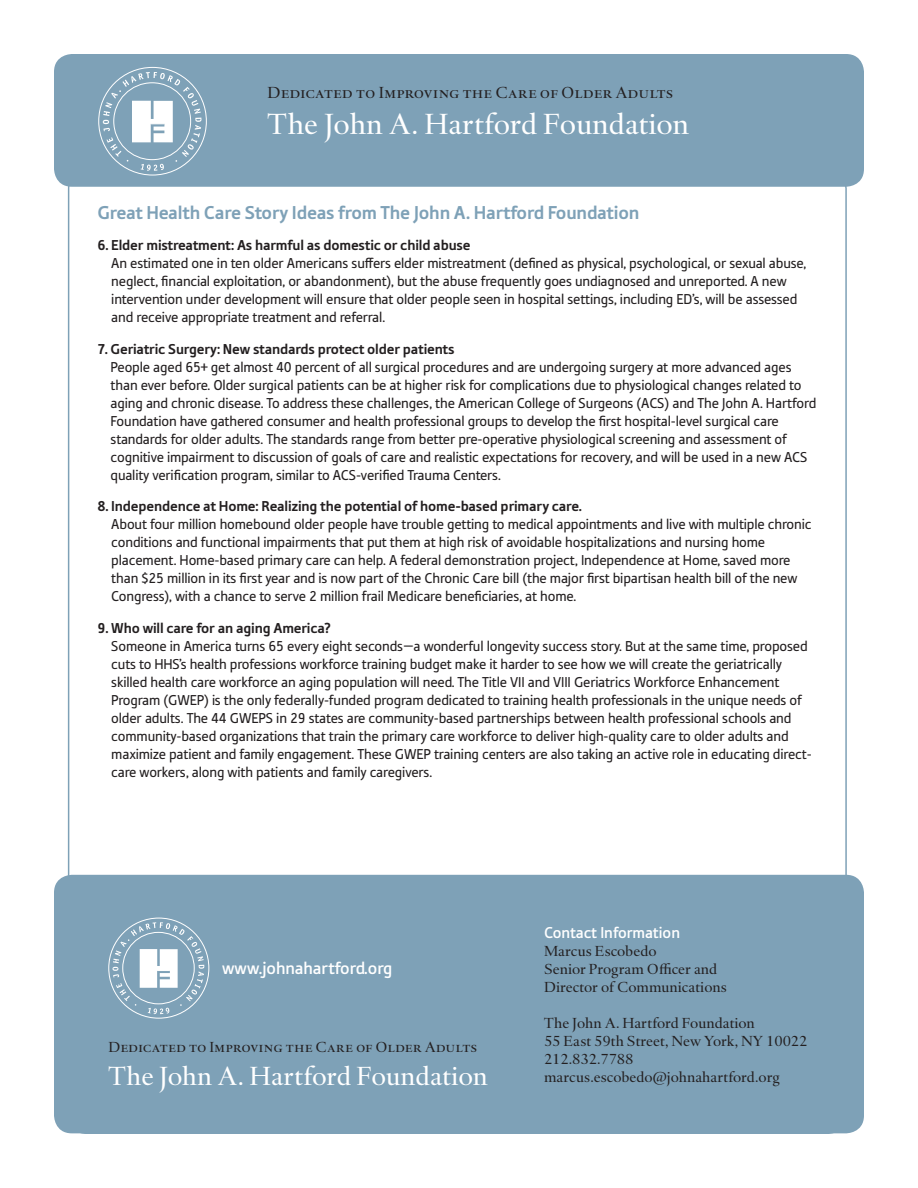
<style>
.page{position:relative;width:918px;height:1188px;background:#fff}
.page>*{position:absolute;margin:0;border:0;box-sizing:border-box;transform-origin:0 0}
.t1{font:30px "Haarlemmer MT Pro";color:#fff}
.t2{font:27px "Haarlemmer MT Pro";color:#fff}
.Numbered_Paragraphs{font:700 19.5px "Tabula ITC Std";letter-spacing:-.01em;color:#7ea1b7}
.Numbered_Paragraphs-2{font:500 18px "Tabula ITC Std";color:#fff}
.t3{font:16.5px "Haarlemmer MT Pro";color:#231f20}
.t4{font:500 16.5px "Tabula ITC Std";color:#fff}
.Numbered_Paragraphs-3{font:15px/18px "Tabula ITC Std";letter-spacing:-.01em;color:#231f20}
.t5{font:15px/18px "Haarlemmer MT Pro";color:#231f20}
.s1{font-weight:700}
</style>
<div class="page">
<div style="left:54px;top:54px;width:810px;height:133px;background:#7ea1b7;border-radius:18px"></div>
<svg style="left:103px;top:72px;width:98px;height:99px"></svg>
<div style="left:54px;top:875px;width:810px;height:258px;background:#7ea1b7;border-radius:18px"></div>
<svg style="left:113px;top:922px;width:91px;height:92px"></svg>
<p class="t3" style="left:268px;top:83px;width:407px">Dedicated to Improving the Care of Older Adults</p>
<p class="t1" style="left:268px;top:106px;width:423px">The John A. Hartford Foundation</p>
<p class="Numbered_Paragraphs" style="left:97px;top:201px;width:544px">Great Health Care Story Ideas from The John A. Hartford Foundation</p>
<p class="Numbered_Paragraphs-3" style="left:111px;top:236px;width:696px;text-indent:-14px"><span class="s1">6. Elder mistreatment: As harmful as domestic or child abuse<br></span>An estimated one in ten older Americans suffers elder mistreatment (defined as physical, psychological, or sexual abuse, neglect, financial exploitation, or abandonment), but the abuse frequently goes undiagnosed and unreported. A new intervention under development will ensure that older people seen in hospital settings, including ED’s, will be assessed and receive appropriate treatment and referral.</p>
<p class="Numbered_Paragraphs-3" style="left:111px;top:339px;width:707px;text-indent:-13px"><span class="s1">7. Geriatric Surgery: New standards protect older patients<br></span>People aged 65+ get almost 40 percent of all surgical procedures and are undergoing surgery at more advanced ages than ever before. Older surgical patients can be at higher risk for complications due to physiological changes related to aging and chronic disease. To address these challenges, the American College of Surgeons (ACS) and The John A. Hartford Foundation have gathered consumer and health professional groups to develop the first hospital-level surgical care standards for older adults. The standards range from better pre-operative physiological screening and assessment of cognitive impairment to discussion of goals of care and realistic expectations for recovery, and will be used in a new ACS quality verification program, similar to ACS-verified Trauma Centers.</p>
<p class="Numbered_Paragraphs-3" style="left:111px;top:497px;width:702px;text-indent:-14px"><span class="s1">8. Independence at Home: Realizing the potential of home-based primary care.<br></span>About four million homebound older people have trouble getting to medical appointments and live with multiple chronic conditions and functional impairments that put them at high risk of avoidable hospitalizations and nursing home placement. Home-based primary care can help. A federal demonstration project, Independence at Home, saved more than $25 million in its first year and is now part of the Chronic Care bill (the major first bipartisan health bill of the new Congress), with a chance to serve 2 million frail Medicare beneficiaries, at home.</p>
<p class="Numbered_Paragraphs-3" style="left:111px;top:618px;width:702px;text-indent:-14px"><span class="s1">9. Who will care for an aging America?<br></span>Someone in America turns 65 every eight seconds—a wonderful longevity success story. But at the same time, proposed cuts to HHS’s health professions workforce training budget make it harder to see how we will create the geriatrically skilled health care workforce an aging population will need. The Title VII and VIII Geriatrics Workforce Enhancement Program (GWEP) is the only federally-funded program dedicated to training health professionals in the unique needs of older adults. The 44 GWEPS in 29 states are community-based partnerships between health professional schools and community-based organizations that train the primary care workforce to deliver high-quality care to older adults and maximize patient and family engagement. These GWEP training centers are also taking an active role in educating direct&shy;care workers, along with patients and family caregivers.</p>
<p class="Numbered_Paragraphs-2" style="left:222px;top:958px;width:172px">www.johnahartford.org</p>
<p class="t5" style="left:108px;top:1038px;width:370px">Dedicated to Improving the Care of Older Adults</p>
<p class="t2" style="left:108px;top:1060px;width:381px">The John A. Hartford Foundation</p>
<p class="t4" style="left:544px;top:923px;width:138px">Contact Information</p>
<p class="t5" style="left:544px;top:942px;width:114px">Marcus Escobedo</p>
<p class="t5" style="left:544px;top:960px;width:184px">Senior Program Officer and<br>Director of Communications</p>
<p class="t5" style="left:544px;top:1014px;width:212px">The John A. Hartford Foundation</p>
<p class="t5" style="left:544px;top:1032px;width:265px">55 East 59th Street, New York, NY 10022</p>
<p class="t5" style="left:544px;top:1050px;width:91px">212.832.7788</p>
<p class="t5" style="left:544px;top:1068px;width:237px">marcus.escobedo@johnahartford.org</p>
</div>
